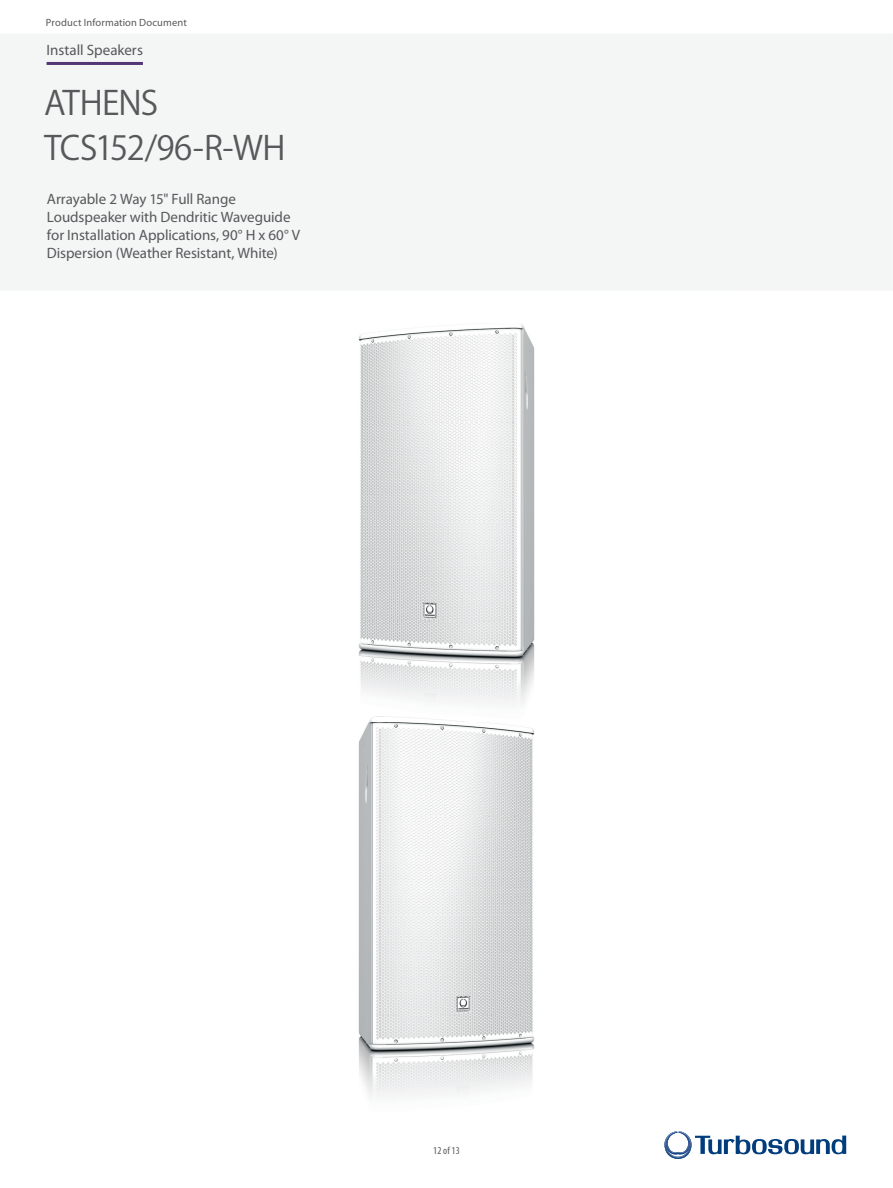
<style>
.page{position:relative;width:893px;height:1188px;background:#fff}
.page>*{position:absolute;margin:0;border:0;box-sizing:border-box;transform-origin:0 0}
.t1{font:33px/44.8px "Koz Go Pro Regular 90 pv RKSJ H";letter-spacing:-.03em;color:#57585a}
.t2{font:15px/18px "Myriad Pro";letter-spacing:-.005em;color:#57585a}
.t3{font:10.5px "Myriad Pro";letter-spacing:.015em;color:#57585a}
.t4{font:condensed 10.5px "Myriad Pro";color:#57585a}
</style>
<div class="page">
<svg style="left:664px;top:1131px;width:182px;height:28px"></svg>
<hr style="left:47px;top:62px;width:96px;height:3px;background:#533676">
<img style="left:359px;top:721px;width:175px;height:378px">
<img style="left:359px;top:323px;width:175px;height:394px">
<img style="left:370px;top:717px;width:83px;height:4px">
<p class="t3" style="left:46px;top:18px;width:142px">Product Information Document</p>
<p class="t2" style="left:47px;top:42px;width:98px">Install Speakers</p>
<h1 class="t1" style="left:44px;top:85px;width:243px">ATHENS<br>TCS152/96-R-WH</h1>
<p class="t2" style="left:47px;top:191px;width:255px">Arrayable 2 Way 15" Full Range Loudspeaker with Dendritic Waveguide for Installation Applications, 90° H x 60° V Dispersion (Weather Resistant, White)</p>
<p class="t4" style="left:433px;top:1147px;width:28px">12 of 13</p>
</div>
